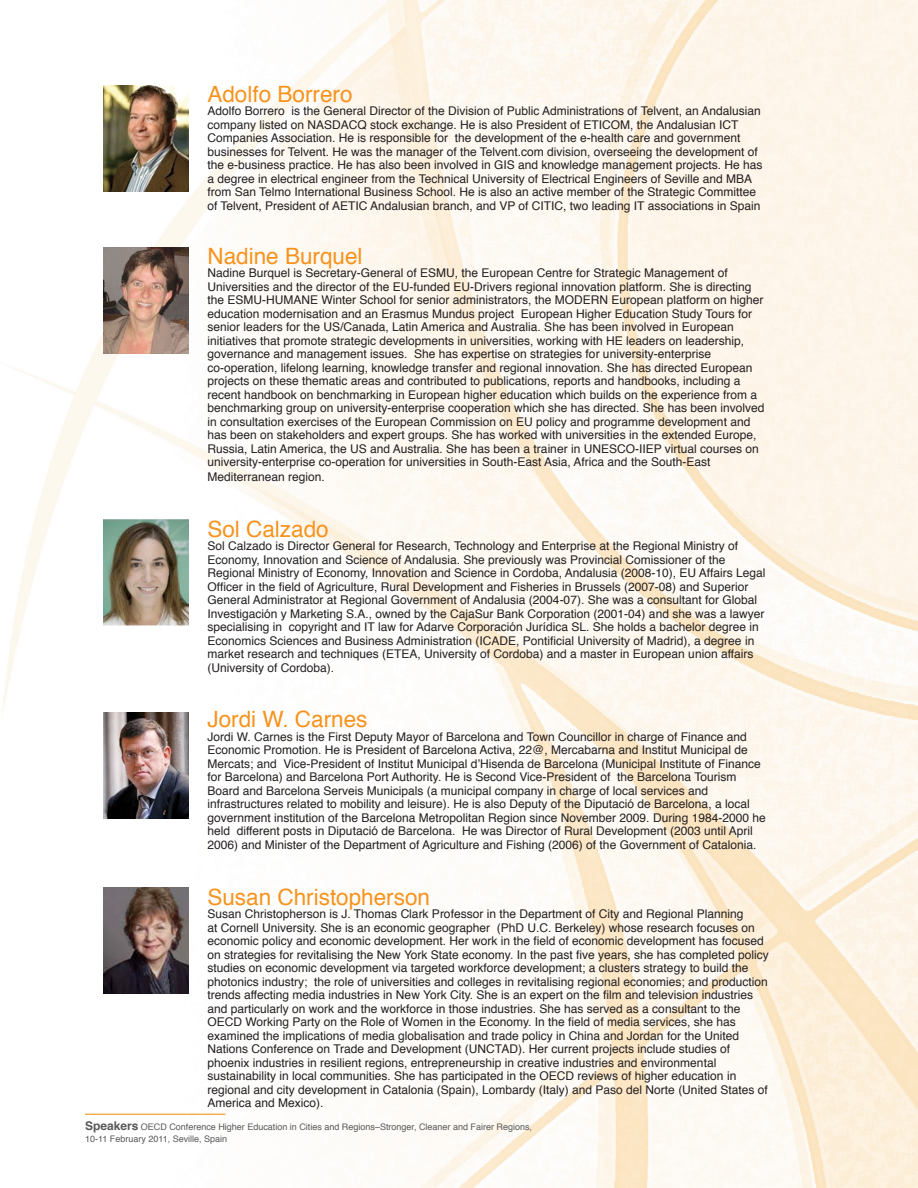
<style>
.page{position:relative;width:918px;height:1188px;background:#fff}
.page>*{position:absolute;margin:0;border:0;box-sizing:border-box;transform-origin:0 0}
.t1{font:22.5px "Helvetica";color:#f7931d}
.t2{font:12px/13.5px "Helvetica";color:#231f20}
.t3{font:9px/12px "Helvetica";color:#57585a}
.s1{font-weight:700;font-size:12px}
</style>
<div class="page">
<img style="left:2px;top:0;width:916px;height:1188px">
<img style="left:104px;top:713px;width:85px;height:106px">
<img style="left:104px;top:887px;width:85px;height:107px">
<img style="left:104px;top:520px;width:85px;height:106px">
<hr style="left:85px;top:1114px;width:140px;height:1px;background:#f7931d">
<img style="left:104px;top:247px;width:85px;height:106px">
<img style="left:104px;top:85px;width:85px;height:106px">
<h1 class="t1" style="left:207px;top:77px;width:147px">Adolfo Borrero</h1>
<p class="t2" style="left:207px;top:105px;width:556px">Adolfo Borrero is the General Director of the Division of Public Administrations of Telvent, an Andalusian company listed on NASDACQ stock exchange. He is also President of ETICOM, the Andalusian ICT Companies Association. He is responsible for the development of the e-health care and government businesses for Telvent. He was the manager of the Telvent.com division, overseeing the development of the e-business practice. He has also been involved in GIS and knowledge management projects. He has a degree in electrical engineer from the Technical University of Electrical Engineers of Seville and MBA from San Telmo International Business School. He is also an active member of the Strategic Committee of Telvent, President of AETIC Andalusian branch, and VP of CITIC, two leading IT associations in Spain</p>
<h1 class="t1" style="left:207px;top:239px;width:157px">Nadine Burquel</h1>
<p class="t2" style="left:207px;top:267px;width:558px">Nadine Burquel is Secretary-General of ESMU, the European Centre for Strategic Management of Universities and the director of the EU-funded EU-Drivers regional innovation platform. She is directing the ESMU-HUMANE Winter School for senior administrators, the MODERN European platform on higher education modernisation and an Erasmus Mundus project European Higher Education Study Tours for senior leaders for the US/Canada, Latin America and Australia. She has been involved in European initiatives that promote strategic developments in universities, working with HE leaders on leadership, governance and management issues. She has expertise on strategies for university-enterprise co-operation, lifelong learning, knowledge transfer and regional innovation. She has directed European projects on these thematic areas and contributed to publications, reports and handbooks, including a recent handbook on benchmarking in European higher education which builds on the experience from a benchmarking group on university-enterprise cooperation which she has directed. She has been involved in consultation exercises of the European Commission on EU policy and programme development and has been on stakeholders and expert groups. She has worked with universities in the extended Europe, Russia, Latin America, the US and Australia. She has been a trainer in UNESCO-IIEP virtual courses on university-enterprise co-operation for universities in South-East Asia, Africa and the South-East Mediterranean region.</p>
<h1 class="t1" style="left:207px;top:511px;width:123px">Sol Calzado</h1>
<p class="t2" style="left:207px;top:540px;width:559px">Sol Calzado is Director General for Research, Technology and Enterprise at the Regional Ministry of Economy, Innovation and Science of Andalusia. She previously was Provincial Comissioner of the Regional Ministry of Economy, Innovation and Science in Cordoba, Andalusia (2008-10), EU Affairs Legal Officer in the field of Agriculture, Rural Development and Fisheries in Brussels (2007-08) and Superior General Administrator at Regional Government of Andalusia (2004-07). She was a consultant for Global Investigación y Marketing S.A., owned by the CajaSur Bank Corporation (2001-04) and she was a lawyer specialising in copyright and IT law for Adarve Corporación Jurídica SL. She holds a bachelor degree in Economics Sciences and Business Administration (ICADE, Pontificial University of Madrid), a degree in market research and techniques (ETEA, University of Cordoba) and a master in European union affairs (University of Cordoba).</p>
<h1 class="t1" style="left:207px;top:702px;width:162px">Jordi W. Carnes</h1>
<p class="t2" style="left:207px;top:730px;width:560px">Jordi W. Carnes is the First Deputy Mayor of Barcelona and Town Councillor in charge of Finance and Economic Promotion. He is President of Barcelona Activa, 22@, Mercabarna and Institut Municipal de Mercats; and Vice-President of Institut Municipal d’Hisenda de Barcelona (Municipal Institute of Finance for Barcelona) and Barcelona Port Authority. He is Second Vice-President of the Barcelona Tourism Board and Barcelona Serveis Municipals (a municipal company in charge of local services and infrastructures related to mobility and leisure). He is also Deputy of the Diputació de Barcelona, a local government institution of the Barcelona Metropolitan Region since November 2009. During 1984-2000 he held different posts in Diputació de Barcelona. He was Director of Rural Development (2003 until April 2006) and Minister of the Department of Agriculture and Fishing (2006) of the Government of Catalonia.</p>
<h1 class="t1" style="left:207px;top:879px;width:224px">Susan Christopherson</h1>
<p class="t2" style="left:207px;top:908px;width:563px">Susan Christopherson is J. Thomas Clark Professor in the Department of City and Regional Planning<br>at Cornell University. She is an economic geographer (PhD U.C. Berkeley) whose research focuses on economic policy and economic development. Her work in the field of economic development has focused on strategies for revitalising the New York State economy. In the past five years, she has completed policy studies on economic development via targeted workforce development; a clusters strategy to build the photonics industry; the role of universities and colleges in revitalising regional economies; and production trends affecting media industries in New York City. She is an expert on the film and television industries and particularly on work and the workforce in those industries. She has served as a consultant to the OECD Working Party on the Role of Women in the Economy. In the field of media services, she has examined the implications of media globalisation and trade policy in China and Jordan for the United Nations Conference on Trade and Development (UNCTAD). Her current projects include studies of phoenix industries in resilient regions, entrepreneurship in creative industries and environmental sustainability in local communities. She has participated in the OECD reviews of higher education in regional and city development in Catalonia (Spain), Lombardy (Italy) and Paso del Norte (United States of America and Mexico).</p>
<p class="t3" style="left:85px;top:1121px;width:449px"><span class="s1">Speakers</span> OECD Conference Higher Education in Cities and Regions–Stronger, Cleaner and Fairer Regions,<br>10-11 February 2011, Seville, Spain</p>
</div>
